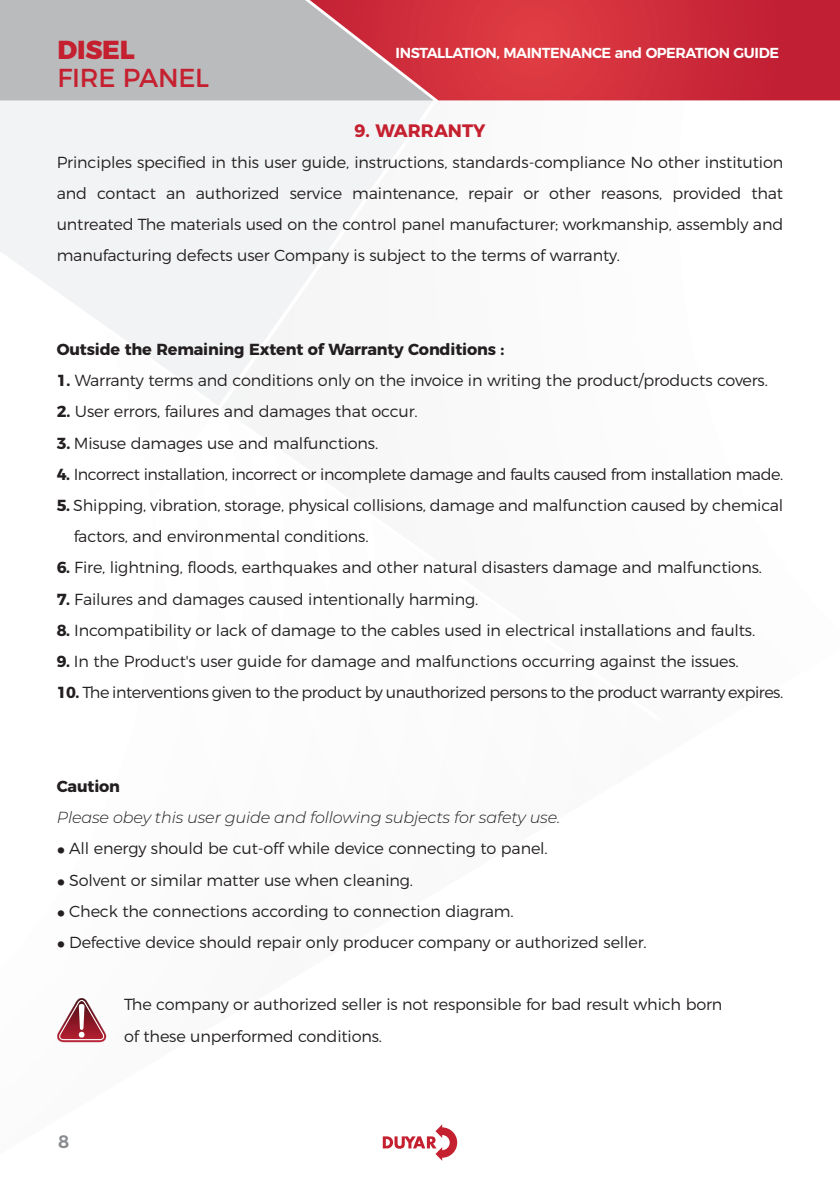
<style>
.page{position:relative;width:840px;height:1191px;background:#fff}
.page>*{position:absolute;margin:0;border:0;box-sizing:border-box;transform-origin:0 0}
.t1{font:26px "Montserrat";letter-spacing:-.01em;color:#c5202f}
.t2{font:800 26px "Montserrat";letter-spacing:-.01em;color:#c5202f}
.t3{font:700 18px "Montserrat";color:#c5202f}
.t4{font:600 18px "Montserrat";color:#8a8c8f}
.t5{font:300 16px/31.2px "Montserrat";letter-spacing:-.01em;color:#231f20;text-align:justify}
.t6{font:300 16px "Montserrat";letter-spacing:-.03em;color:#231f20}
.t7{font:italic 300 16px "Montserrat";letter-spacing:-.01em;color:#231f20}
.t8{font:700 16px "Montserrat";letter-spacing:-.01em;color:#231f20}
.t9{font:600 14.4px "Montserrat";letter-spacing:-.03em;color:#fff}
.s1{font-weight:700}
.s2{font-family:"PF Din Display Pro";font-weight:400;font-size:10px}
</style>
<div class="page">
<div style="left:0;top:0;width:288px;height:100px;background:#babbbd"></div>
<svg style="left:288px;top:0;width:551px;height:100px;background:#cc4350"></svg>
<svg style="left:382px;top:1124px;width:75px;height:36px"></svg>
<svg style="left:57px;top:998px;width:49px;height:44px"></svg>
<h1 class="t2" style="left:57px;top:28px;width:79px">DISEL</h1>
<h1 class="t1" style="left:57px;top:57px;width:153px">FIRE PANEL</h1>
<p class="t9" style="left:395px;top:41px;width:384px">INSTALLATION, MAINTENANCE and OPERATION GUIDE</p>
<p class="t3" style="left:354px;top:115px;width:132px">9. WARRANTY</p>
<p class="t5" style="left:57px;top:145px;width:727px">Principles specified in this user guide, instructions, standards-compliance No other institution and contact an authorized service maintenance, repair or other reasons, provided that untreated The materials used on the control panel manufacturer; workmanship, assembly and manufacturing defects user Company is subject to the terms of warranty.</p>
<p class="t8" style="left:57px;top:336px;width:449px">Outside the Remaining Extent of Warranty Conditions :</p>
<p class="t5" style="left:57px;top:363px;width:712px"><span class="s1">1.</span> Warranty terms and conditions only on the invoice in writing the product/products covers.</p>
<p class="t5" style="left:57px;top:395px;width:362px"><span class="s1">2.</span> User errors, failures and damages that occur.</p>
<p class="t5" style="left:57px;top:426px;width:323px"><span class="s1">3.</span> Misuse damages use and malfunctions.</p>
<p class="t6" style="left:57px;top:461px;width:727px"><span class="s1">4.</span> Incorrect installation, incorrect or incomplete damage and faults caused from installation made.</p>
<p class="t5" style="left:57px;top:488px;width:727px"><span class="s1">5.</span> Shipping, vibration, storage, physical collisions, damage and malfunction caused by chemical</p>
<p class="t5" style="left:74px;top:519px;width:296px">factors, and environmental conditions.</p>
<p class="t5" style="left:57px;top:551px;width:706px"><span class="s1">6.</span> Fire, lightning, floods, earthquakes and other natural disasters damage and malfunctions.</p>
<p class="t5" style="left:57px;top:582px;width:423px"><span class="s1">7.</span> Failures and damages caused intentionally harming.</p>
<p class="t5" style="left:57px;top:613px;width:699px"><span class="s1">8.</span> Incompatibility or lack of damage to the cables used in electrical installations and faults.</p>
<p class="t5" style="left:57px;top:644px;width:683px"><span class="s1">9.</span> In the Product's user guide for damage and malfunctions occurring against the issues.</p>
<p class="t6" style="left:57px;top:680px;width:727px"><span class="s1">10.</span> The interventions given to the product by unauthorized persons to the product warranty expires.</p>
<p class="t8" style="left:57px;top:773px;width:65px">Caution</p>
<p class="t7" style="left:57px;top:806px;width:505px">Please obey this user guide and following subjects for safety use.</p>
<p class="t5" style="left:57px;top:831px;width:492px"><span class="s2">●</span> All energy should be cut-off while device connecting to panel.</p>
<p class="t5" style="left:57px;top:863px;width:357px"><span class="s2">●</span> Solvent or similar matter use when cleaning.</p>
<p class="t5" style="left:57px;top:894px;width:458px"><span class="s2">●</span> Check the connections according to connection diagram.</p>
<p class="t5" style="left:57px;top:925px;width:591px"><span class="s2">●</span> Defective device should repair only producer company or authorized seller.</p>
<p class="t4" style="left:58px;top:1126px;width:13px">8</p>
<p class="t5" style="left:124px;top:987px;width:599px">The company or authorized seller is not responsible for bad result which born</p>
<p class="t5" style="left:124px;top:1019px;width:259px">of these unperformed conditions.</p>
</div>
